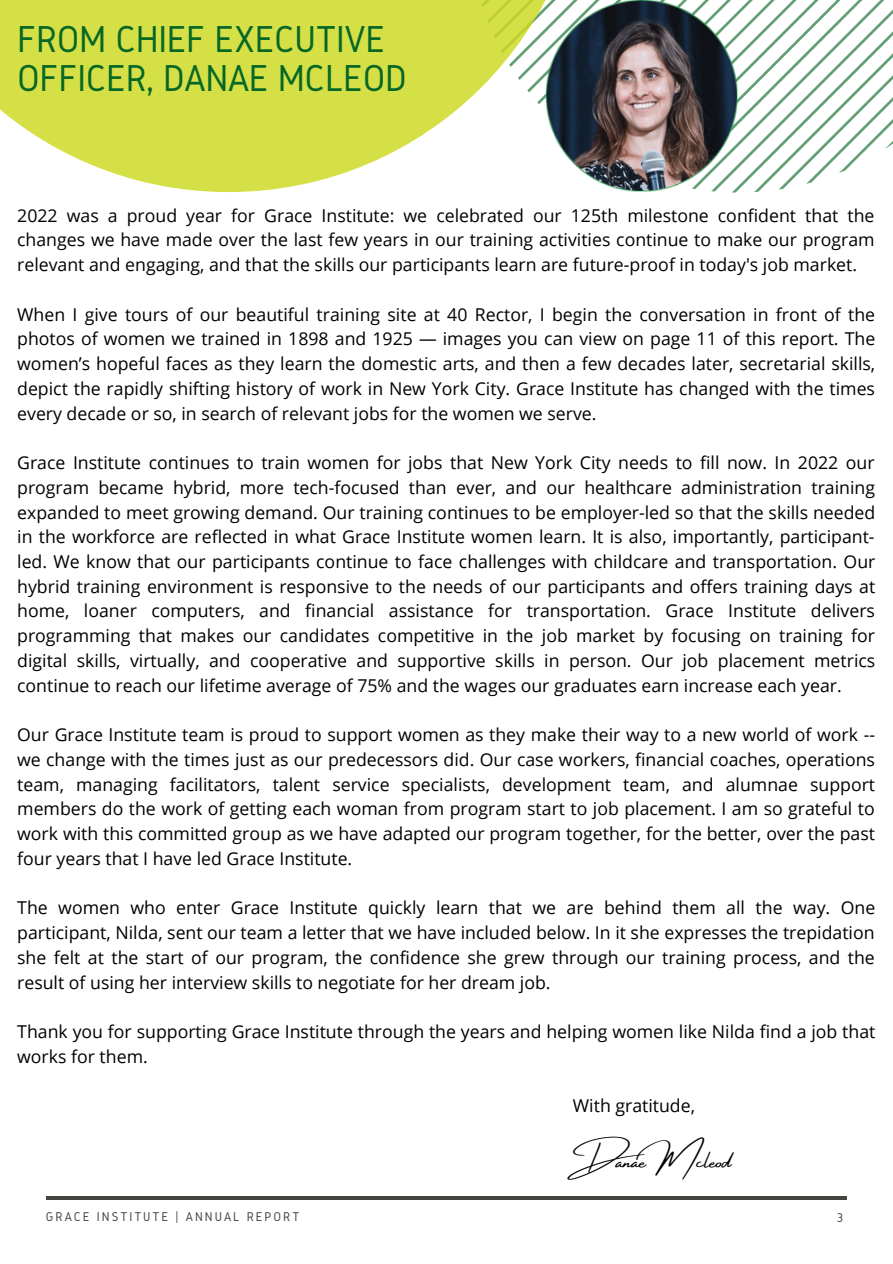
<style>
.page{position:relative;width:893px;height:1264px;background:#fff}
.page>*{position:absolute;margin:0;border:0;box-sizing:border-box;transform-origin:0 0}
.t1{font:39px "Gidole";letter-spacing:-.01em;color:#076725}
.t2{font:22.95px "Amsterdam Four";color:#000}
.t3{font:17.7px/24.8px "Open Sans";color:#000;text-align:justify}
.t4{font:13.2px "Gidole";letter-spacing:.15em;color:#444440}
</style>
<div class="page">
<svg style="left:738px;top:0;width:154px;height:192px"></svg>
<hr style="left:46px;top:1196px;width:800px;height:3px;background:#444440">
<svg style="left:0;top:0;width:546px;height:192px;fill:#d5df46"></svg>
<img style="left:546px;top:0;width:192px;height:192px">
<p class="t1" style="left:17px;top:17px;width:369px">FROM CHIEF EXECUTIVE</p>
<p class="t1" style="left:17px;top:57px;width:391px">OFFICER, DANAE MCLEOD</p>
<p class="t3" style="left:17px;top:202px;width:858px">2022 was a proud year for Grace Institute: we celebrated our 125th milestone confident that the changes we have made over the last few years in our training activities continue to make our program relevant and engaging, and that the skills our participants learn are future-proof in today's job market.</p>
<p class="t3" style="left:17px;top:301px;width:859px">When I give tours of our beautiful training site at 40 Rector, I begin the conversation in front of the photos of women we trained in 1898 and 1925 — images you can view on page 11 of this report. The women’s hopeful faces as they learn the domestic arts, and then a few decades later, secretarial skills, depict the rapidly shifting history of work in New York City. Grace Institute has changed with the times every decade or so, in search of relevant jobs for the women we serve.</p>
<p class="t3" style="left:17px;top:450px;width:859px">Grace Institute continues to train women for jobs that New York City needs to fill now. In 2022 our program became hybrid, more tech-focused than ever, and our healthcare administration training expanded to meet growing demand. Our training continues to be employer-led so that the skills needed in the workforce are reflected in what Grace Institute women learn. It is also, importantly, participant&shy;led. We know that our participants continue to face challenges with childcare and transportation. Our hybrid training environment is responsive to the needs of our participants and offers training days at home, loaner computers, and financial assistance for transportation. Grace Institute delivers programming that makes our candidates competitive in the job market by focusing on training for digital skills, virtually, and cooperative and supportive skills in person. Our job placement metrics continue to reach our lifetime average of 75% and the wages our graduates earn increase each year.</p>
<p class="t3" style="left:17px;top:722px;width:859px">Our Grace Institute team is proud to support women as they make their way to a new world of work -- we change with the times just as our predecessors did. Our case workers, financial coaches, operations team, managing facilitators, talent service specialists, development team, and alumnae support members do the work of getting each woman from program start to job placement. I am so grateful to work with this committed group as we have adapted our program together, for the better, over the past four years that I have led Grace Institute.</p>
<p class="t3" style="left:17px;top:895px;width:859px">The women who enter Grace Institute quickly learn that we are behind them all the way. One participant, Nilda, sent our team a letter that we have included below. In it she expresses the trepidation she felt at the start of our program, the confidence she grew through our training process, and the result of using her interview skills to negotiate for her dream job.</p>
<p class="t3" style="left:17px;top:1018px;width:859px">Thank you for supporting Grace Institute through the years and helping women like Nilda find a job that works for them.</p>
<p class="t3" style="left:573px;top:1093px;width:124px">With gratitude,</p>
<p class="t2" style="left:567px;top:1148px;width:166px">Danae Mcleod</p>
<p class="t4" style="left:46px;top:1209px;width:255px">GRACE INSTITUTE | ANNUAL REPORT</p>
<p class="t4" style="left:836px;top:1210px;width:8px">3</p>
</div>
